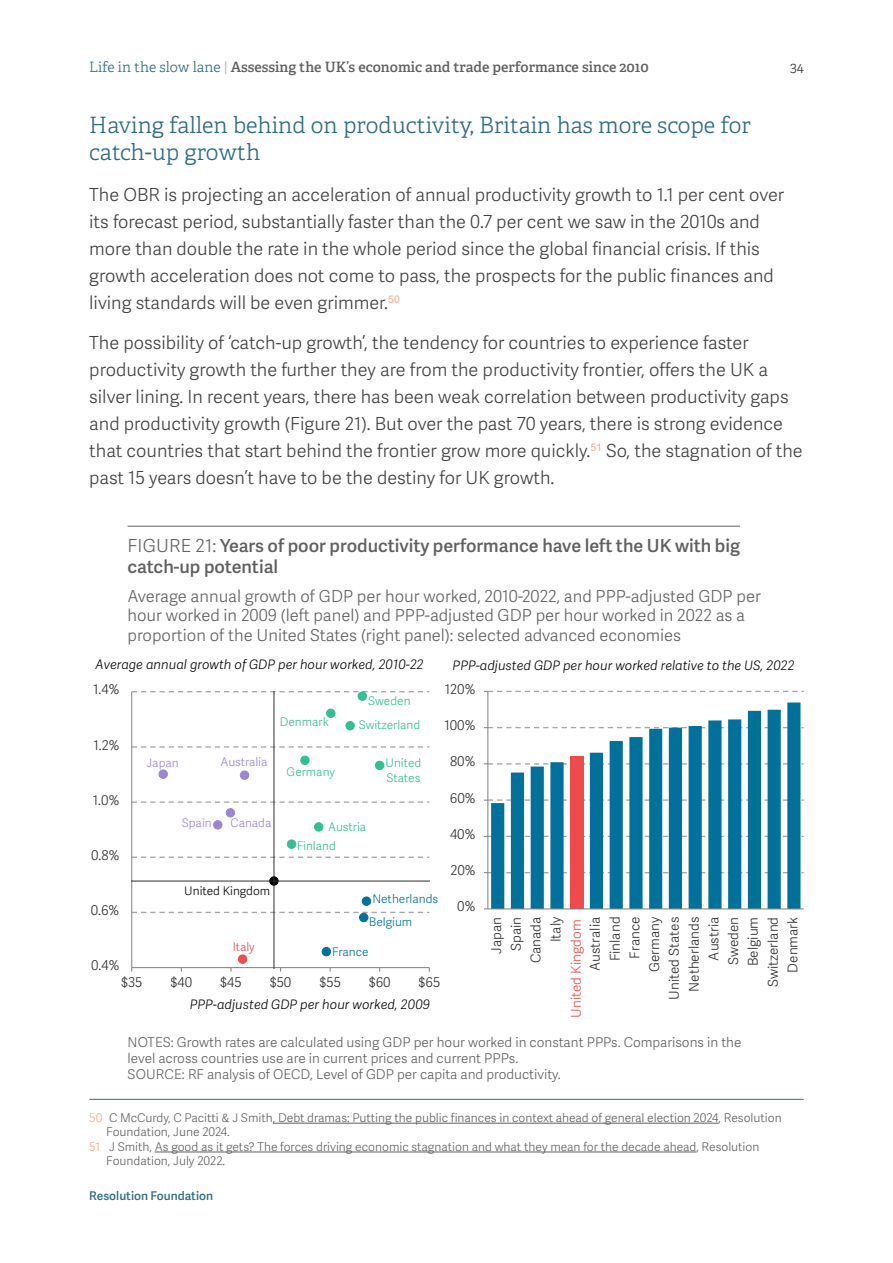
<style>
.page{position:relative;width:893px;height:1263px;background:#fff}
.page>*{position:absolute;margin:0;border:0;box-sizing:border-box;transform-origin:0 0}
.t1{font:300 22.5px/27px "Adelle";color:#2e6c83}
.t2{font:18px/27px "Adelle Sans Lt";color:#404040}
.t3{font:18px/21.6px "Adelle Sans Sb";color:#606060}
.t4{font:16.5px/19.8px "Adelle Sans Lt";color:#606060}
.t5{font:600 14.25px "Adelle";color:#606060}
.t6{font:300 14.25px "Adelle";color:#404040}
.t7{font:13.5px/16.2px "Adelle Sans Lt";color:#606060}
.t8{font:13.5px/19.8px "Adelle Sans Lt";color:#2d2d2d;text-align:right}
.t9{font:13.5px "Adelle Sans Lt";color:#f04b4c}
.t10{font:italic 13.05px "Adelle Sans Lt";color:#000}
.t11{font:12px "Adelle Sans Lt";color:#606060}
.t12{font:12px "Adelle Sans Sb";color:#2e6c83}
.t13{font:11.85px/24.5px "Adelle Sans Lt";color:#33bf94;text-align:center}
.t14{font:11.85px "Adelle Sans Lt";color:#9c85d7}
.t15{font:11.85px "Adelle Sans Lt";color:#00719a}
.t16{font:11.85px "Adelle Sans Lt";color:#000}
.t17{font:11.85px "Adelle Sans Lt";letter-spacing:-.005em;color:#f04b4c}
.s1{font-weight:300;color:#2e6c83}
.s2{font-family:"Adelle Sans Lt";font-weight:400;color:#9aadbc}
.s3{font-family:"Adelle Sans Lt"}
.s4{color:#ffa68a}
</style>
<div class="page">
<hr style="left:128px;top:526px;width:612px;height:1px;background:#606060">
<hr style="left:89px;top:1099px;width:715px;height:1px;background:#2e6c83">
<hr style="left:273px;top:1123px;width:446px;height:1px;background:#606060">
<hr style="left:155px;top:1152px;width:541px;height:1px;background:#606060">
<svg style="left:132px;top:912px;width:297px;height:1px"></svg>
<svg style="left:132px;top:857px;width:297px;height:1px"></svg>
<svg style="left:132px;top:801px;width:297px;height:2px"></svg>
<svg style="left:132px;top:746px;width:297px;height:2px"></svg>
<svg style="left:132px;top:691px;width:297px;height:1px"></svg>
<hr style="left:131px;top:692px;width:1px;height:276px;background:#7f7f7f">
<hr style="left:132px;top:967px;width:297px;height:1px;background:#7f7f7f">
<div style="left:240px;top:771px;width:9px;height:8px;background:#9c85d7;border-radius:50%"></div>
<div style="left:240px;top:771px;width:9px;height:8px;border:1px solid #9c85d7;border-radius:50%"></div>
<div style="left:314px;top:823px;width:9px;height:8px;background:#33bf94;border-radius:50%"></div>
<div style="left:314px;top:822px;width:9px;height:9px;border:1px solid #33bf94;border-radius:50%"></div>
<div style="left:327px;top:709px;width:8px;height:8px;background:#33bf94;border-radius:50%"></div>
<div style="left:326px;top:709px;width:9px;height:9px;border:1px solid #33bf94;border-radius:50%"></div>
<div style="left:287px;top:840px;width:9px;height:8px;background:#33bf94;border-radius:50%"></div>
<div style="left:287px;top:840px;width:9px;height:8px;border:1px solid #33bf94;border-radius:50%"></div>
<div style="left:301px;top:756px;width:8px;height:8px;background:#33bf94;border-radius:50%"></div>
<div style="left:300px;top:756px;width:9px;height:9px;border:1px solid #33bf94;border-radius:50%"></div>
<div style="left:358px;top:692px;width:8px;height:8px;background:#33bf94;border-radius:50%"></div>
<div style="left:358px;top:692px;width:9px;height:8px;border:1px solid #33bf94;border-radius:50%"></div>
<div style="left:346px;top:721px;width:8px;height:9px;background:#33bf94;border-radius:50%"></div>
<div style="left:346px;top:721px;width:9px;height:9px;border:1px solid #33bf94;border-radius:50%"></div>
<div style="left:375px;top:761px;width:9px;height:8px;background:#33bf94;border-radius:50%"></div>
<div style="left:375px;top:761px;width:9px;height:9px;border:1px solid #33bf94;border-radius:50%"></div>
<div style="left:360px;top:913px;width:8px;height:9px;background:#00719a;border-radius:50%"></div>
<div style="left:359px;top:913px;width:9px;height:9px;border:1px solid #00719a;border-radius:50%"></div>
<div style="left:226px;top:808px;width:9px;height:9px;background:#9c85d7;border-radius:50%"></div>
<div style="left:226px;top:808px;width:9px;height:9px;border:1px solid #9c85d7;border-radius:50%"></div>
<div style="left:322px;top:947px;width:9px;height:9px;background:#00719a;border-radius:50%"></div>
<div style="left:322px;top:947px;width:9px;height:9px;border:1px solid #00719a;border-radius:50%"></div>
<div style="left:238px;top:955px;width:9px;height:8px;background:#f04b4c;border-radius:50%"></div>
<div style="left:238px;top:955px;width:9px;height:8px;border:1px solid #f04b4c;border-radius:50%"></div>
<div style="left:159px;top:770px;width:8px;height:8px;background:#9c85d7;border-radius:50%"></div>
<div style="left:159px;top:770px;width:9px;height:8px;border:1px solid #9c85d7;border-radius:50%"></div>
<div style="left:362px;top:897px;width:9px;height:8px;background:#00719a;border-radius:50%"></div>
<div style="left:362px;top:897px;width:9px;height:8px;border:1px solid #00719a;border-radius:50%"></div>
<div style="left:214px;top:821px;width:8px;height:8px;background:#9c85d7;border-radius:50%"></div>
<div style="left:213px;top:820px;width:9px;height:9px;border:1px solid #9c85d7;border-radius:50%"></div>
<svg style="left:270px;top:877px;width:8px;height:8px"></svg>
<div style="left:269px;top:876px;width:9px;height:9px;border:1px solid #000;border-radius:50%"></div>
<hr style="left:274px;top:692px;width:1px;height:276px;background:#2d2d2d">
<hr style="left:132px;top:881px;width:298px;height:1px;background:#2d2d2d">
<svg style="left:491px;top:702px;width:309px;height:207px"></svg>
<hr style="left:488px;top:691px;width:1px;height:218px;background:#7f7f7f">
<svg style="left:484px;top:872px;width:320px;height:1px"></svg>
<svg style="left:484px;top:836px;width:320px;height:1px"></svg>
<svg style="left:484px;top:799px;width:320px;height:2px"></svg>
<svg style="left:484px;top:763px;width:320px;height:2px"></svg>
<svg style="left:484px;top:727px;width:320px;height:1px"></svg>
<svg style="left:484px;top:691px;width:320px;height:1px"></svg>
<hr style="left:488px;top:909px;width:316px;height:1px;background:#7f7f7f">
<p class="t5" style="left:89px;top:58px;width:561px"><span class="s1">Life in the slow lane</span> <span class="s2">|</span> Assessing the UK’s economic and trade performance since 2010</p>
<p class="t6" style="left:790px;top:59px;width:15px">34</p>
<p class="t1" style="left:89px;top:112px;width:663px">Having fallen behind on productivity, Britain has more scope for catch-up growth</p>
<p class="t2" style="left:89px;top:180px;width:696px">The OBR is projecting an acceleration of annual productivity growth to 1.1 per cent over its forecast period, substantially faster than the 0.7 per cent we saw in the 2010s and more than double the rate in the whole period since the global financial crisis. If this growth acceleration does not come to pass, the prospects for the public finances and living standards will be even grimmer.<sup>50</sup></p>
<p class="t2" style="left:89px;top:329px;width:715px">The possibility of ‘catch-up growth’, the tendency for countries to experience faster productivity growth the further they are from the productivity frontier, offers the UK a silver lining. In recent years, there has been weak correlation between productivity gaps and productivity growth (Figure 21). But over the past 70 years, there is strong evidence that countries that start behind the frontier grow more quickly.<sup>51</sup> So, the stagnation of the past 15 years doesn’t have to be the destiny for UK growth.</p>
<p class="t3" style="left:128px;top:534px;width:614px"><span class="s3">FIGURE 21:</span> Years of poor productivity performance have left the UK with big catch-up potential</p>
<p class="t4" style="left:128px;top:585px;width:635px">Average annual growth of GDP per hour worked, 2010-2022, and PPP-adjusted GDP per hour worked in 2009 (left panel) and PPP-adjusted GDP per hour worked in 2022 as a proportion of the United States (right panel): selected advanced economies</p>
<p class="t10" style="left:96px;top:655px;width:330px">Average annual growth of GDP per hour worked, 2010-22</p>
<p class="t8" style="left:93px;top:679px;width:28px">1.4%</p>
<p class="t8" style="left:93px;top:734px;width:27px">1.2%</p>
<p class="t8" style="left:93px;top:789px;width:28px">1.0%</p>
<p class="t8" style="left:91px;top:845px;width:30px">0.8%</p>
<p class="t14" style="left:146px;top:754px;width:34px">Japan</p>
<p class="t14" style="left:220px;top:753px;width:48px">Australia</p>
<p class="t13" style="left:280px;top:709px;width:51px">Denmark</p>
<p class="t13" style="left:287px;top:760px;width:50px">Germany</p>
<p class="t13" style="left:359px;top:688px;width:63px">Sweden<br>Switzerland</p>
<p class="t13" style="left:385px;top:755px;width:37px;line-height:14.9px;text-align:left">United<br>States</p>
<p class="t14" style="left:182px;top:814px;width:31px">Spain</p>
<p class="t14" style="left:230px;top:814px;width:42px">Canada</p>
<p class="t13" style="left:328px;top:814px;width:40px">Austria</p>
<p class="t13" style="left:297px;top:833px;width:41px">Finland</p>
<p class="t10" style="left:453px;top:656px;width:343px">PPP-adjusted GDP per hour worked relative to the US, 2022</p>
<p class="t8" style="left:445px;top:679px;width:32px">120%</p>
<p class="t8" style="left:444px;top:715px;width:33px">100%</p>
<p class="t8" style="left:450px;top:751px;width:27px">80%</p>
<p class="t8" style="left:450px;top:787px;width:27px">60%</p>
<p class="t8" style="left:450px;top:824px;width:27px">40%</p>
<p class="t8" style="left:450px;top:860px;width:27px">20%</p>
<p class="t8" style="left:91px;top:900px;width:30px">0.6%</p>
<p class="t8" style="left:91px;top:955px;width:30px">0.4%</p>
<p class="t16" style="left:184px;top:882px;width:87px">United Kingdom</p>
<p class="t17" style="left:233px;top:938px;width:24px">Italy</p>
<p class="t15" style="left:372px;top:891px;width:67px">Netherlands</p>
<p class="t15" style="left:369px;top:913px;width:45px">Belgium</p>
<p class="t15" style="left:332px;top:943px;width:38px">France</p>
<p class="t8" style="left:121px;top:972px;width:23px">$35</p>
<p class="t8" style="left:170px;top:972px;width:23px">$40</p>
<p class="t8" style="left:220px;top:972px;width:23px">$45</p>
<p class="t8" style="left:270px;top:972px;width:23px">$50</p>
<p class="t8" style="left:319px;top:972px;width:23px">$55</p>
<p class="t8" style="left:369px;top:972px;width:24px">$60</p>
<p class="t8" style="left:418px;top:972px;width:23px">$65</p>
<p class="t10" style="left:190px;top:994px;width:242px">PPP-adjusted GDP per hour worked, 2009</p>
<p class="t8" style="left:457px;top:896px;width:20px">0%</p>
<p class="t8" style="left:486px;top:1015px;width:100px;rotate:-90deg">Japan<br>Spain<br>Canada<br>Italy<br>United Kingdom<br>Australia<br>Finland<br>France<br>Germany<br>United States<br>Netherlands<br>Austria<br>Sweden<br>Belgium<br>Switzerland<br>Denmark</p>
<p class="t9" style="left:566px;top:1018px;width:100px;rotate:-90deg">United Kingdom</p>
<p class="t7" style="left:128px;top:1033px;width:615px">NOTES: Growth rates are calculated using GDP per hour worked in constant PPPs. Comparisons in the level across countries use are in current prices and current PPPs.<br>SOURCE: RF analysis of OECD, Level of GDP per capita and productivity.</p>
<p class="t11" style="left:89px;top:1109px;width:694px"><span class="s4">50</span> C McCurdy, C Pacitti &amp; J Smith, Debt dramas: Putting the public finances in context ahead of general election 2024, Resolution</p>
<p class="t11" style="left:106px;top:1123px;width:125px">Foundation, June 2024.</p>
<p class="t11" style="left:89px;top:1138px;width:672px"><span class="s4">51</span> J Smith, As good as it gets? The forces driving economic stagnation and what they mean for the decade ahead, Resolution</p>
<p class="t11" style="left:106px;top:1152px;width:120px">Foundation, July 2022.</p>
<p class="t12" style="left:89px;top:1187px;width:125px">Resolution Foundation</p>
</div>
